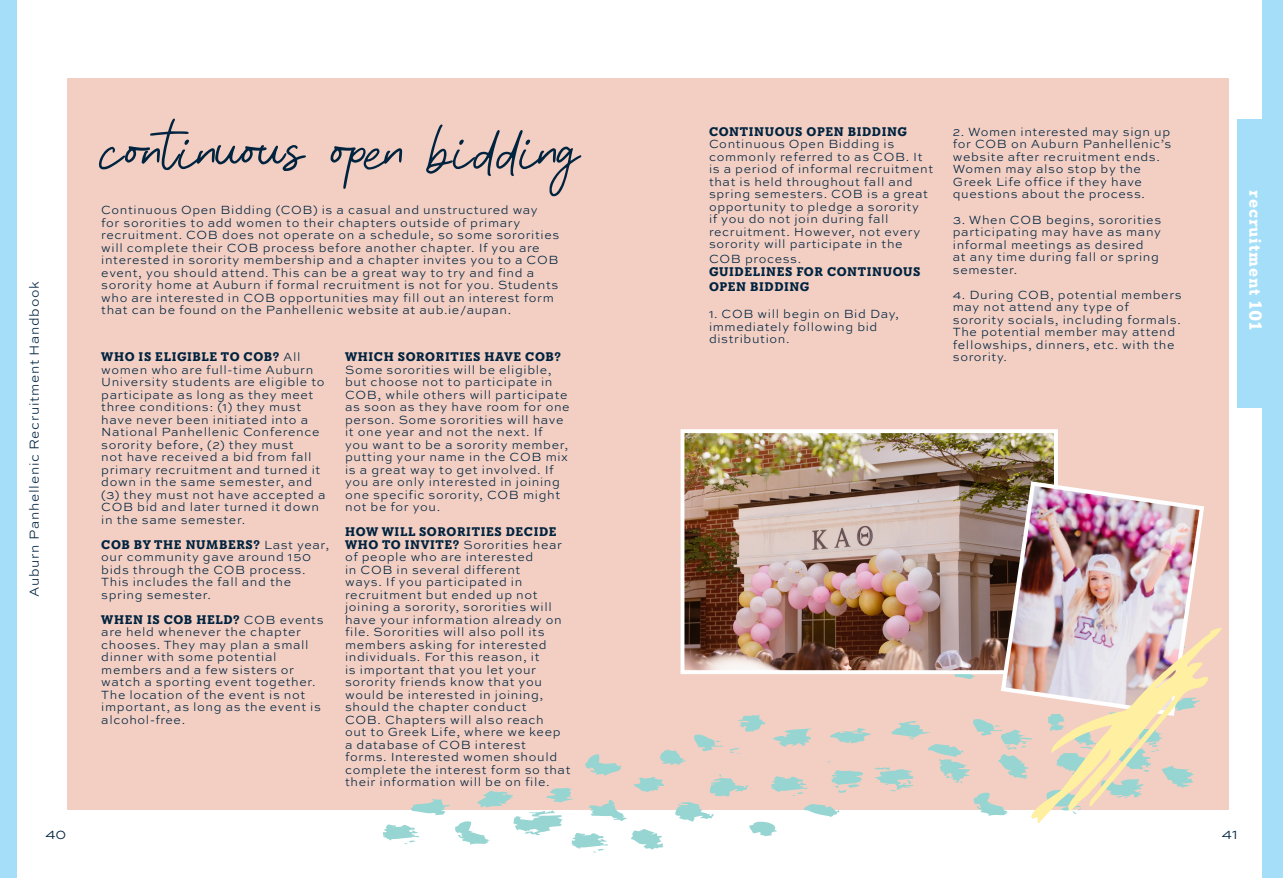
<style>
.page{position:relative;width:1283px;height:878px;background:#fff}
.page>*{position:absolute;margin:0;border:0;box-sizing:border-box;transform-origin:0 0}
.t1{font:93.75px "Owbeirak Script Demo Version";color:#002340}
.t2{font:700 17.5px "Davis";letter-spacing:.05em;color:#fff}
.t3{font:300 15px "Sweet Sans Pro";color:#002340}
.t4{font:300 13.75px "Sweet Sans Pro";letter-spacing:.05em;color:#002340}
.Sans_Serif_Style{font:300 12.5px/12.5px "Sweet Sans Pro";letter-spacing:.05em;color:#002340}
.Sans_Serif_Style-2{font:700 12.5px/15px "Davis";letter-spacing:.05em;color:#002340}
.s1{font-family:"Davis";font-weight:700}
</style>
<div class="page">
<div style="left:68px;top:78px;width:1160px;height:731px;background:#f2cfc2"></div>
<img style="left:685px;top:434px;width:367px;height:131px">
<div style="left:680px;top:429px;width:377px;height:245px;border:4px solid #fff"></div>
<img style="left:998px;top:479px;width:206px;height:86px">
<div style="left:0;top:0;width:17px;height:878px;background:#a4def8"></div>
<div style="left:1262px;top:0;width:20px;height:878px;background:#a4def8"></div>
<div style="left:1237px;top:120px;width:45px;height:288px;background:#a4def8"></div>
<svg style="left:382px;top:565px;width:839px;height:287px"></svg>
<p class="t4" style="left:25px;top:596px;width:317px;rotate:-90deg">Auburn Panhellenic Recruitment Handbook</p>
<p class="t1" style="left:101px;top:108px;width:480px">continuous open bidding</p>
<p class="Sans_Serif_Style" style="left:101px;top:203px;width:459px">Continuous Open Bidding (COB) is a casual and unstructured way<br>for sororities to add women to their chapters outside of primary recruitment. COB does not operate on a schedule, so some sororities will complete their COB process before another chapter. If you are interested in sorority membership and a chapter invites you to a COB event, you should attend. This can be a great way to try and find a sorority home at Auburn if formal recruitment is not for you. Students who are interested in COB opportunities may fill out an interest form that can be found on the Panhellenic website at aub.ie/aupan.</p>
<p class="Sans_Serif_Style" style="left:101px;top:350px;width:226px"><span class="s1">WHO IS ELIGIBLE TO COB?</span> All women who are full-time Auburn<br>University students are eligible to participate as long as they meet three conditions: (1) they must have never been initiated into a<br>National Panhellenic Conference sorority before, (2) they must<br>not have received a bid from fall primary recruitment and turned it down in the same semester, and (3) they must not have accepted a<br>COB bid and later turned it down in the same semester.</p>
<p class="Sans_Serif_Style" style="left:101px;top:538px;width:229px"><span class="s1">COB BY THE NUMBERS?</span> Last year, our community gave around 150 bids through the COB process.<br>This includes the fall and the spring semester.</p>
<p class="Sans_Serif_Style" style="left:101px;top:613px;width:224px"><span class="s1">WHEN IS COB HELD?</span> COB events are held whenever the chapter chooses. They may plan a small dinner with some potential members and a few sisters or watch a sporting event together.<br>The location of the event is not important, as long as the event is alcohol-free.</p>
<p class="Sans_Serif_Style" style="left:345px;top:350px;width:226px"><span class="s1">WHICH SORORITIES HAVE COB?<br></span>Some sororities will be eligible, but choose not to participate in<br>COB, while others will participate as soon as they have room for one person. Some sororities will have it one year and not the next. If<br>you want to be a sorority member, putting your name in the COB mix is a great way to get involved. If you are only interested in joining one specific sorority, COB might not be for you.</p>
<p class="Sans_Serif_Style" style="left:345px;top:525px;width:227px"><span class="s1">HOW WILL SORORITIES DECIDE<br>WHO TO INVITE?</span> Sororities hear of people who are interested<br>in COB in several different<br>ways. If you participated in recruitment but ended up not joining a sorority, sororities will have your information already on file. Sororities will also poll its members asking for interested individuals. For this reason, it<br>is important that you let your sorority friends know that you would be interested in joining, should the chapter conduct<br>COB. Chapters will also reach<br>out to Greek Life, where we keep a database of COB interest forms. Interested women should complete the interest form so that their information will be on file.</p>
<p class="Sans_Serif_Style-2" style="left:709px;top:124px;width:199px">CONTINUOUS OPEN BIDDING</p>
<p class="Sans_Serif_Style" style="left:709px;top:137px;width:226px">Continuous Open Bidding is commonly referred to as COB. It is a period of informal recruitment that is held throughout fall and spring semesters. COB is a great opportunity to pledge a sorority<br>if you do not join during fall recruitment. However, not every sorority will participate in the</p>
<p class="Sans_Serif_Style" style="left:709px;top:252px;width:94px">COB process.</p>
<p class="Sans_Serif_Style-2" style="left:709px;top:264px;width:213px">GUIDELINES FOR CONTINUOUS<br>OPEN BIDDING</p>
<p class="Sans_Serif_Style" style="left:709px;top:307px;width:191px">1. COB will begin on Bid Day, immediately following bid distribution.</p>
<p class="Sans_Serif_Style" style="left:952px;top:125px;width:220px">2. Women interested may sign up for COB on Auburn Panhellenic’s website after recruitment ends.<br>Women may also stop by the<br>Greek Life office if they have questions about the process.</p>
<p class="Sans_Serif_Style" style="left:952px;top:213px;width:210px">3. When COB begins, sororities participating may have as many informal meetings as desired<br>at any time during fall or spring semester.</p>
<p class="Sans_Serif_Style" style="left:952px;top:288px;width:230px">4. During COB, potential members may not attend any type of sorority socials, including formals.<br>The potential member may attend fellowships, dinners, etc. with the sorority.</p>
<p class="t2" style="left:1265px;top:190px;width:141px;rotate:90deg">recruitment 101</p>
<p class="t3" style="left:45px;top:823px;width:23px">40</p>
<p class="t3" style="left:1221px;top:823px;width:17px">41</p>
</div>
